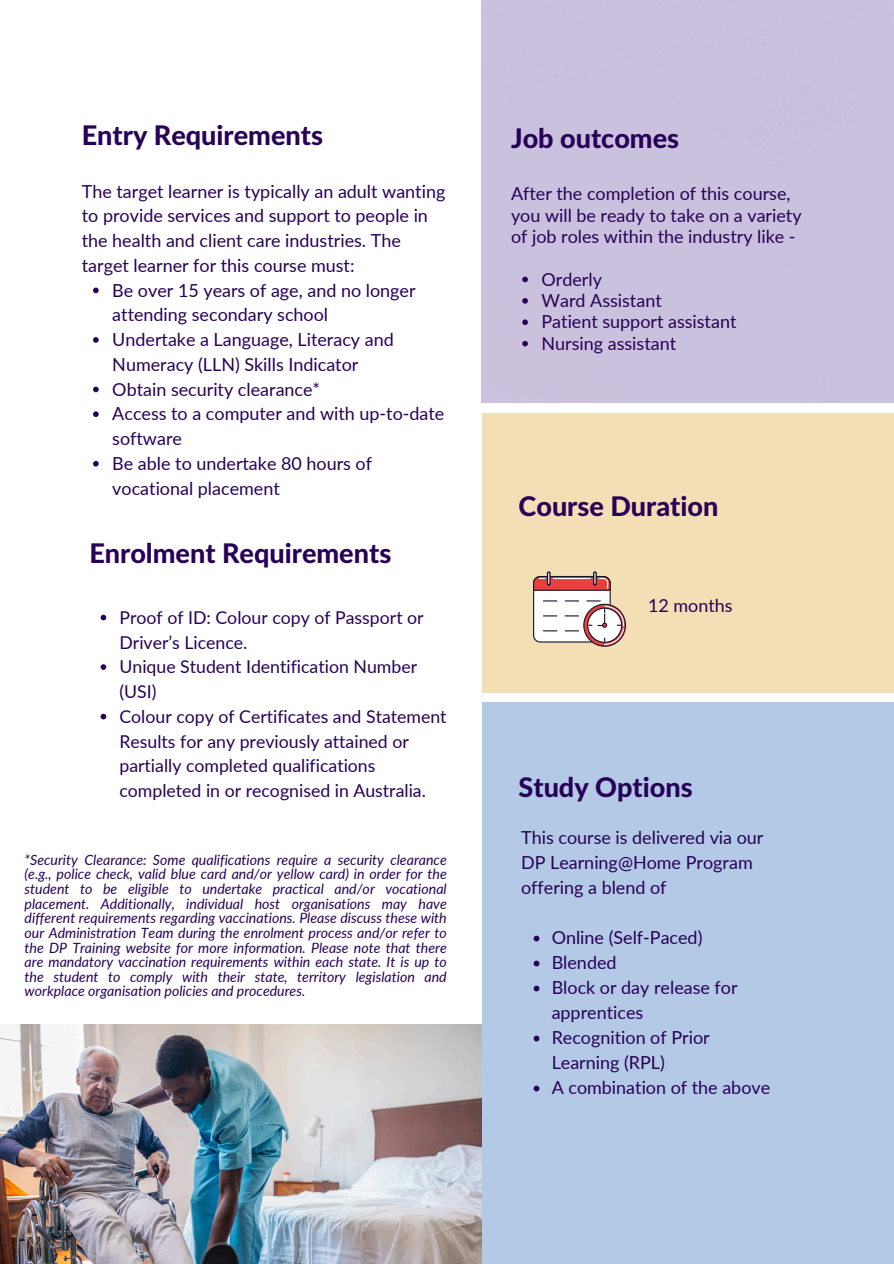
<style>
.page{position:relative;width:894px;height:1264px;background:#fff}
.page>*{position:absolute;margin:0;border:0;box-sizing:border-box;transform-origin:0 0}
.t1{font:800 27px "Lato Latin";color:#270157}
.t2{font:18px/24.8px "Lato";color:#270157}
.t3{font:17.7px/24.8px "Lato";color:#270157}
.t4{font:italic 14.1px/14.7px "Lato";color:#270157;text-align:justify}
</style>
<div class="page">
<div style="left:482px;top:0;width:411px;height:402px;background:#c9c1dd"></div>
<div style="left:482px;top:413px;width:411px;height:279px;background:#f4deb5"></div>
<img style="left:0;top:1024px;width:482px;height:239px">
<div style="left:482px;top:702px;width:411px;height:561px;background:#b3c9e6"></div>
<div style="left:533px;top:576px;width:77px;height:66px;background:#fff;border-radius:7px"></div>
<div style="left:533px;top:576px;width:77px;height:66px;border:1px solid #17142b;border-radius:7px"></div>
<hr style="left:593px;top:571px;width:3px;height:14px;background:#17142b;border-radius:2px">
<svg style="left:543px;top:600px;width:13px;height:1px"></svg>
<svg style="left:543px;top:615px;width:13px;height:1px"></svg>
<svg style="left:543px;top:630px;width:13px;height:1px"></svg>
<svg style="left:565px;top:600px;width:61px;height:46px"></svg>
<svg style="left:533px;top:573px;width:78px;height:18px"></svg>
<svg style="left:93px;top:287px;width:6px;height:6px"></svg>
<svg style="left:93px;top:337px;width:6px;height:6px"></svg>
<svg style="left:93px;top:386px;width:6px;height:6px"></svg>
<svg style="left:93px;top:411px;width:6px;height:6px"></svg>
<svg style="left:93px;top:461px;width:6px;height:5px"></svg>
<svg style="left:101px;top:614px;width:5px;height:6px"></svg>
<svg style="left:101px;top:664px;width:5px;height:6px"></svg>
<svg style="left:101px;top:713px;width:5px;height:6px"></svg>
<svg style="left:522px;top:277px;width:5px;height:5px"></svg>
<svg style="left:522px;top:298px;width:5px;height:6px"></svg>
<svg style="left:522px;top:319px;width:5px;height:6px"></svg>
<svg style="left:522px;top:341px;width:5px;height:5px"></svg>
<svg style="left:533px;top:935px;width:6px;height:6px"></svg>
<svg style="left:533px;top:960px;width:6px;height:6px"></svg>
<svg style="left:533px;top:985px;width:6px;height:6px"></svg>
<svg style="left:533px;top:1035px;width:6px;height:6px"></svg>
<svg style="left:533px;top:1085px;width:6px;height:6px"></svg>
<h1 class="t1" style="left:82px;top:123px;width:243px">Entry Requirements</h1>
<h2 class="t2" style="left:82px;top:178px;width:365px">The target learner is typically an adult wanting to provide services and support to people in the health and client care industries. The target learner for this course must:</h2>
<p class="t2" style="left:112px;top:277px;width:304px">Be over 15 years of age, and no longer attending secondary school</p>
<p class="t2" style="left:112px;top:327px;width:283px">Undertake a Language, Literacy and<br>Numeracy (LLN) Skills Indicator</p>
<p class="t2" style="left:112px;top:376px;width:209px">Obtain security clearance*</p>
<p class="t2" style="left:112px;top:401px;width:333px">Access to a computer and with up-to-date software</p>
<h1 class="t2" style="left:112px;top:450px;width:261px">Be able to undertake 80 hours of vocational placement</h1>
<h2 class="t1" style="left:89px;top:541px;width:303px">Enrolment Requirements</h2>
<p class="t3" style="left:119px;top:604px;width:306px">Proof of ID: Colour copy of Passport or<br>Driver’s Licence.</p>
<p class="t3" style="left:119px;top:654px;width:299px">Unique Student Identification Number (USI)</p>
<p class="t3" style="left:119px;top:703px;width:328px">Colour copy of Certificates and Statement Results for any previously attained or partially completed qualifications completed in or recognised in Australia.</p>
<h1 class="t4" style="left:25px;top:852px;width:423px">*Security Clearance: Some qualifications require a security clearance (e.g., police check, valid blue card and/or yellow card) in order for the student to be eligible to undertake practical and/or vocational placement. Additionally, individual host organisations may have different requirements regarding vaccinations. Please discuss these with our Administration Team during the enrolment process and/or refer to the DP Training website for more information. Please note that there are mandatory vaccination requirements within each state. It is up to the student to comply with their state, territory legislation and workplace organisation policies and procedures.</h1>
<p class="t1" style="left:511px;top:126px;width:170px">Job outcomes</p>
<p class="t2" style="left:511px;top:182px;width:292px;line-height:21.3px">After the completion of this course, you will be ready to take on a variety of job roles within the industry like -</p>
<h2 class="t2" style="left:541px;top:266px;width:62px">Orderly</h2>
<h1 class="t2" style="left:541px;top:288px;width:122px">Ward Assistant</h1>
<p class="t2" style="left:541px;top:309px;width:196px">Patient support assistant</p>
<p class="t2" style="left:541px;top:330px;width:136px">Nursing assistant</p>
<p class="t1" style="left:518px;top:494px;width:201px">Course Duration</p>
<p class="t2" style="left:648px;top:592px;width:86px">12 months</p>
<h1 class="t1" style="left:518px;top:774px;width:175px">Study Options</h1>
<h2 class="t2" style="left:521px;top:824px;width:244px">This course is delivered via our<br>DP Learning@Home Program offering a blend of</h2>
<p class="t2" style="left:551px;top:924px;width:152px">Online (Self-Paced)</p>
<p class="t2" style="left:551px;top:949px;width:66px">Blended</p>
<p class="t2" style="left:551px;top:974px;width:187px">Block or day release for apprentices</p>
<p class="t2" style="left:551px;top:1024px;width:159px">Recognition of Prior<br>Learning (RPL)</p>
<p class="t2" style="left:551px;top:1074px;width:220px">A combination of the above</p>
</div>
